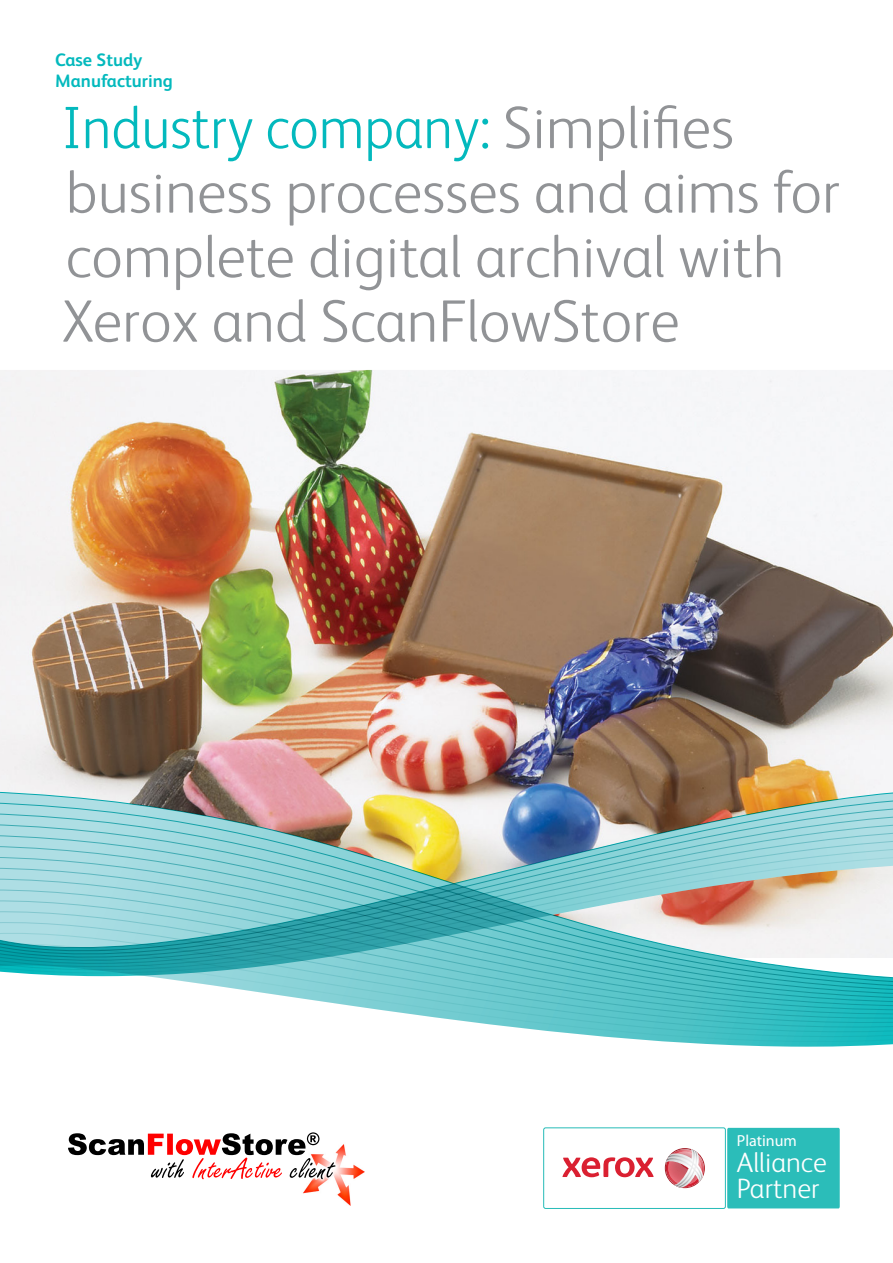
<style>
.page{position:relative;width:893px;height:1263px;background:#fff}
.page>*{position:absolute;margin:0;border:0;box-sizing:border-box;transform-origin:0 0}
.front_cover_fc_-_bro{font:300 60px/64.5px "Xerox Sans";color:#919396}
.t1{font:300 28.05px/26.2px "Xerox Sans";color:#fff}
.front_cover_fc_-_bro-2{font:700 18px "Xerox Sans";color:#03b9bd}
.t2{font:italic 700 16.05px "Xerox Sans";color:#fff}
.s1{color:#03b9bd}
</style>
<div class="page">
<div style="left:543px;top:1127px;width:183px;height:82px;border:1px solid #2bbdb9;border-radius:2px"></div>
<div style="left:727px;top:1128px;width:113px;height:80px;background:#2bbdb9"></div>
<svg style="left:562px;top:1157px;width:92px;height:20px"></svg>
<svg style="left:665px;top:1148px;width:40px;height:40px"></svg>
<img style="left:0;top:370px;width:893px;height:393px">
<img style="left:0;top:763px;width:883px;height:26px">
<img style="left:0;top:791px;width:893px;height:11px">
<img style="left:0;top:802px;width:893px;height:11px">
<img style="left:0;top:813px;width:893px;height:11px">
<img style="left:0;top:824px;width:893px;height:11px">
<svg style="left:0;top:835px;width:893px;height:11px"></svg>
<svg style="left:0;top:846px;width:893px;height:11px"></svg>
<svg style="left:0;top:857px;width:893px;height:11px"></svg>
<svg style="left:0;top:868px;width:893px;height:11px"></svg>
<svg style="left:0;top:879px;width:893px;height:10px"></svg>
<svg style="left:0;top:889px;width:893px;height:11px"></svg>
<svg style="left:0;top:900px;width:893px;height:11px"></svg>
<svg style="left:0;top:911px;width:893px;height:11px"></svg>
<svg style="left:0;top:922px;width:893px;height:11px"></svg>
<svg style="left:0;top:933px;width:893px;height:11px"></svg>
<svg style="left:0;top:944px;width:893px;height:10px"></svg>
<svg style="left:0;top:954px;width:893px;height:11px"></svg>
<svg style="left:0;top:965px;width:893px;height:82px"></svg>
<img style="left:75px;top:1136px;width:289px;height:69px">
<img style="left:68px;top:1132px;width:251px;height:23px">
<img style="left:192px;top:1157px;width:114px;height:22px">
<p class="front_cover_fc_-_bro-2" style="left:55px;top:48px;width:89px">Case Study</p>
<p class="front_cover_fc_-_bro-2" style="left:55px;top:69px;width:119px">Manufacturing</p>
<p class="front_cover_fc_-_bro" style="left:62px;top:93px;width:780px"><span class="s1">Industry company:</span> Simplifies business processes and aims for complete digital archival with<br>Xerox and ScanFlowStore</p>
<p class="t2" style="left:737px;top:1130px;width:62px">Platinum</p>
<p class="t1" style="left:737px;top:1148px;width:91px">Alliance<br>Partner</p>
</div>
